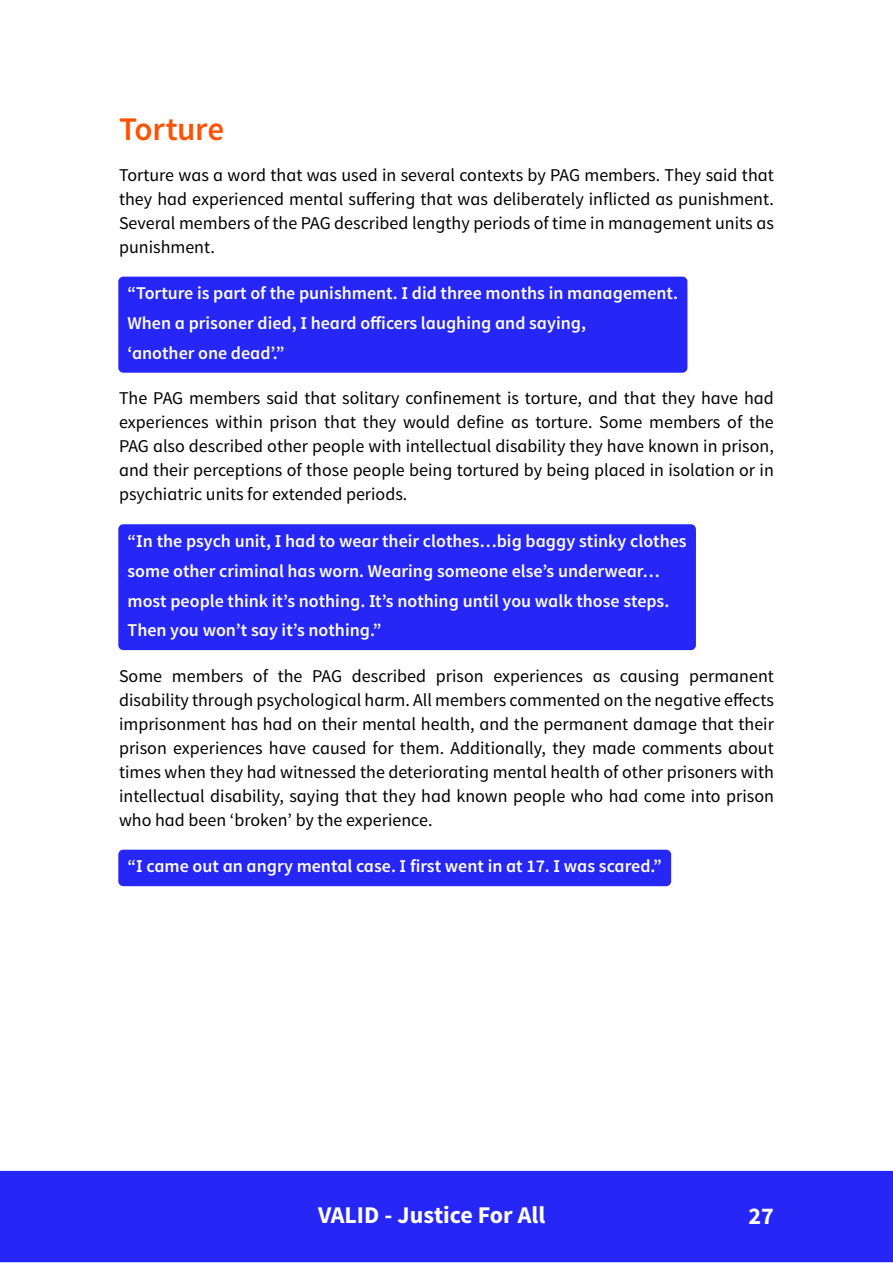
<style>
.page{position:relative;width:893px;height:1263px;background:#fff}
.page>*{position:absolute;margin:0;border:0;box-sizing:border-box;transform-origin:0 0}
.V_H3{font:600 33px "Source Sans Pro";letter-spacing:-.01em;color:#ff5100}
.t1{font:700 24px "Source Sans Pro";color:#fff}
.Body{font:18px/24px "Source Sans Pro";color:#000;text-align:justify}
.Blue_quote{font:600 18px "Source Sans Pro";color:#fff}
</style>
<div class="page">
<div style="left:0;top:1171px;width:893px;height:91px;background:#2626f7"></div>
<div style="left:119px;top:277px;width:568px;height:95px;background:#2626f7;border-radius:4px"></div>
<div style="left:118px;top:277px;width:569px;height:96px;border:2px solid #2626f7;border-radius:4px"></div>
<div style="left:119px;top:281px;width:568px;height:27px;background:#2626f7"></div>
<div style="left:119px;top:311px;width:475px;height:27px;background:#2626f7"></div>
<div style="left:119px;top:340px;width:174px;height:27px;background:#2626f7"></div>
<div style="left:119px;top:525px;width:576px;height:124px;background:#2626f7;border-radius:4px"></div>
<div style="left:118px;top:524px;width:578px;height:126px;border:2px solid #2626f7;border-radius:4px"></div>
<div style="left:119px;top:528px;width:576px;height:27px;background:#2626f7"></div>
<div style="left:119px;top:558px;width:549px;height:27px;background:#2626f7"></div>
<div style="left:119px;top:588px;width:559px;height:27px;background:#2626f7"></div>
<div style="left:119px;top:618px;width:271px;height:27px;background:#2626f7"></div>
<div style="left:119px;top:850px;width:551px;height:35px;background:#2626f7;border-radius:4px"></div>
<div style="left:118px;top:850px;width:553px;height:36px;border:2px solid #2626f7;border-radius:4px"></div>
<div style="left:119px;top:854px;width:551px;height:27px;background:#2626f7"></div>
<p class="V_H3" style="left:119px;top:108px;width:107px">Torture</p>
<p class="Body" style="left:119px;top:163px;width:656px">Torture was a word that was used in several contexts by PAG members. They said that they had experienced mental suffering that was deliberately inflicted as punishment.<br>Several members of the PAG described lengthy periods of time in management units as punishment.</p>
<p class="Blue_quote" style="left:128px;top:282px;width:552px">“Torture is part of the punishment. I did three months in management.</p>
<p class="Blue_quote" style="left:128px;top:312px;width:460px">When a prisoner died, I heard officers laughing and saying,</p>
<p class="Blue_quote" style="left:128px;top:342px;width:158px">‘another one dead’.”</p>
<p class="Body" style="left:119px;top:387px;width:656px">The PAG members said that solitary confinement is torture, and that they have had experiences within prison that they would define as torture. Some members of the PAG also described other people with intellectual disability they have known in prison, and their perceptions of those people being tortured by being placed in isolation or in psychiatric units for extended periods.</p>
<p class="Blue_quote" style="left:128px;top:530px;width:561px">“In the psych unit, I had to wear their clothes…big baggy stinky clothes</p>
<p class="Blue_quote" style="left:128px;top:559px;width:534px">some other criminal has worn. Wearing someone else’s underwear…</p>
<p class="Blue_quote" style="left:128px;top:589px;width:543px">most people think it’s nothing. It’s nothing until you walk those steps.</p>
<p class="Blue_quote" style="left:128px;top:619px;width:255px">Then you won’t say it’s nothing.”</p>
<p class="Body" style="left:119px;top:664px;width:656px">Some members of the PAG described prison experiences as causing permanent disability through psychological harm. All members commented on the negative effects imprisonment has had on their mental health, and the permanent damage that their prison experiences have caused for them. Additionally, they made comments about times when they had witnessed the deteriorating mental health of other prisoners with intellectual disability, saying that they had known people who had come into prison who had been ‘broken’ by the experience.</p>
<p class="Blue_quote" style="left:128px;top:855px;width:536px">“I came out an angry mental case. I first went in at 17. I was scared.”</p>
<h2 class="t1" style="left:318px;top:1200px;width:229px">VALID - Justice For All</h2>
<h2 class="t1" style="left:749px;top:1200px;width:27px">27</h2>
</div>
